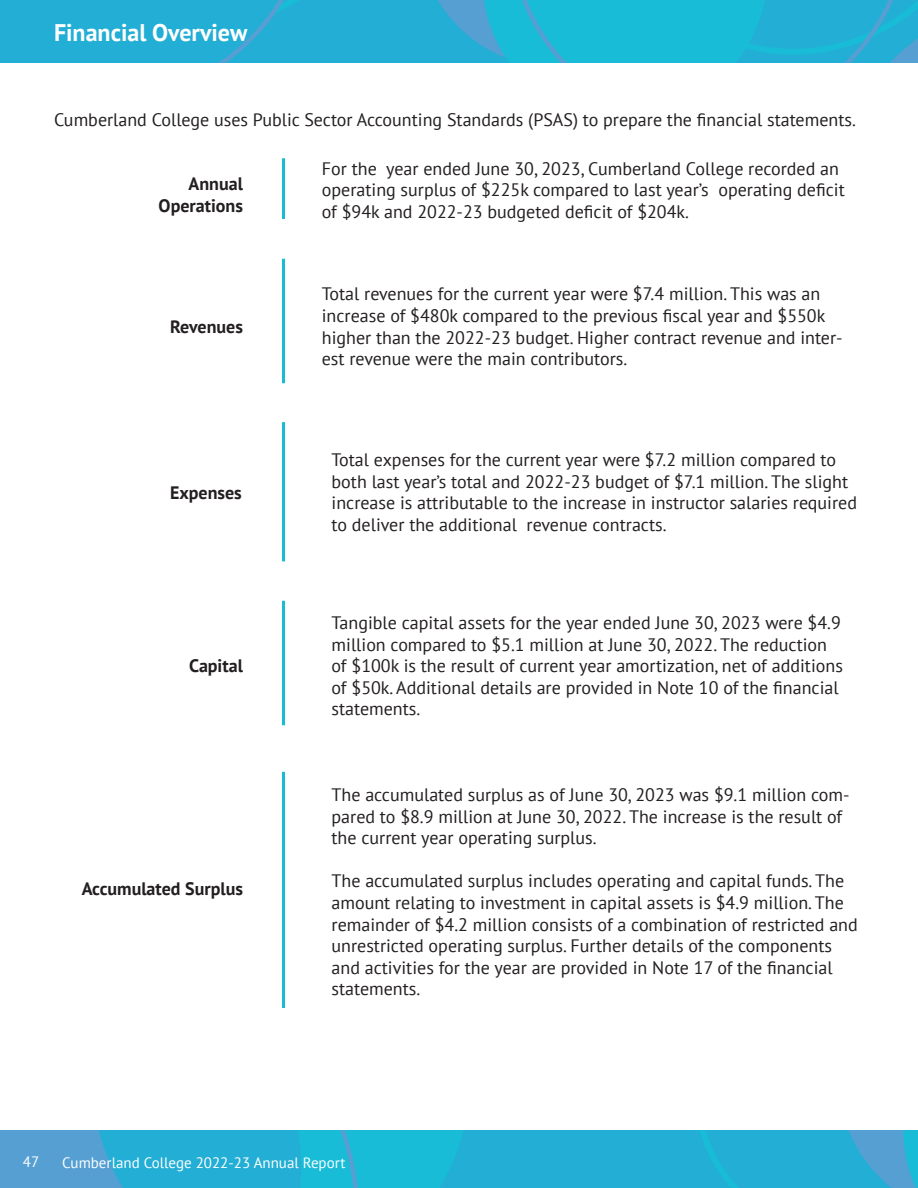
<style>
.page{position:relative;width:918px;height:1188px;background:#fff}
.page>*{position:absolute;margin:0;border:0;box-sizing:border-box;transform-origin:0 0}
.t1{font:700 24px "PT Sans";color:#fff}
.t2{font:18px/21.6px "PT Sans";color:#231f20}
.t3{font:700 18px "PT Sans";color:#231f20}
.t4{font:15px "PT Sans";color:#fff}
</style>
<div class="page">
<div style="left:0;top:1130px;width:918px;height:58px;background:#23aed5"></div>
<svg style="left:0;top:1130px;width:395px;height:58px"></svg>
<svg style="left:700px;top:1130px;width:39px;height:58px"></svg>
<div style="left:0;top:0;width:396px;height:63px;background:#23aed5"></div>
<svg style="left:848px;top:1130px;width:70px;height:58px"></svg>
<svg style="left:414px;top:0;width:504px;height:63px;background:#21b4d5"></svg>
<hr style="left:282px;top:422px;width:3px;height:139px;background:#18bcd7">
<hr style="left:282px;top:259px;width:3px;height:124px;background:#18bcd7">
<hr style="left:282px;top:158px;width:3px;height:61px;background:#18bcd7">
<hr style="left:282px;top:601px;width:3px;height:124px;background:#18bcd7">
<hr style="left:282px;top:772px;width:3px;height:236px;background:#18bcd7">
<p class="t1" style="left:54px;top:16px;width:195px">Financial Overview</p>
<p class="t2" style="left:54px;top:109px;width:803px">Cumberland College uses Public Sector Accounting Standards (PSAS) to prepare the financial statements.</p>
<p class="t2" style="left:322px;top:157px;width:524px">For the year ended June 30, 2023, Cumberland College recorded an operating surplus of $225k compared to last year’s operating deficit of $94k and 2022-23 budgeted deficit of $204k.</p>
<p class="t3" style="left:189px;top:172px;width:56px">Annual</p>
<p class="t3" style="left:159px;top:193px;width:86px">Operations</p>
<p class="t3" style="left:170px;top:315px;width:74px">Revenues</p>
<p class="t3" style="left:170px;top:480px;width:73px">Expenses</p>
<p class="t3" style="left:189px;top:654px;width:55px">Capital</p>
<p class="t3" style="left:82px;top:877px;width:163px">Accumulated Surplus</p>
<p class="t2" style="left:322px;top:283px;width:522px">Total revenues for the current year were $7.4 million. This was an increase of $480k compared to the previous fiscal year and $550k higher than the 2022-23 budget. Higher contract revenue and inter&shy;est revenue were the main contributors.</p>
<p class="t2" style="left:332px;top:449px;width:527px">Total expenses for the current year were $7.2 million compared to both last year’s total and 2022-23 budget of $7.1 million. The slight increase is attributable to the increase in instructor salaries required to deliver the additional revenue contracts.</p>
<p class="t2" style="left:332px;top:611px;width:513px">Tangible capital assets for the year ended June 30, 2023 were $4.9 million compared to $5.1 million at June 30, 2022. The reduction of $100k is the result of current year amortization, net of additions of $50k. Additional details are provided in Note 10 of the financial statements.</p>
<p class="t2" style="left:332px;top:784px;width:520px">The accumulated surplus as of June 30, 2023 was $9.1 million com&shy;pared to $8.9 million at June 30, 2022. The increase is the result of the current year operating surplus.</p>
<p class="t2" style="left:332px;top:870px;width:528px">The accumulated surplus includes operating and capital funds. The amount relating to investment in capital assets is $4.9 million. The remainder of $4.2 million consists of a combination of restricted and unrestricted operating surplus. Further details of the components and activities for the year are provided in Note 17 of the financial statements.</p>
<p class="t4" style="left:23px;top:1152px;width:18px">47</p>
<p class="t4" style="left:62px;top:1153px;width:285px">Cumberland College 2022-23 Annual Report</p>
</div>
